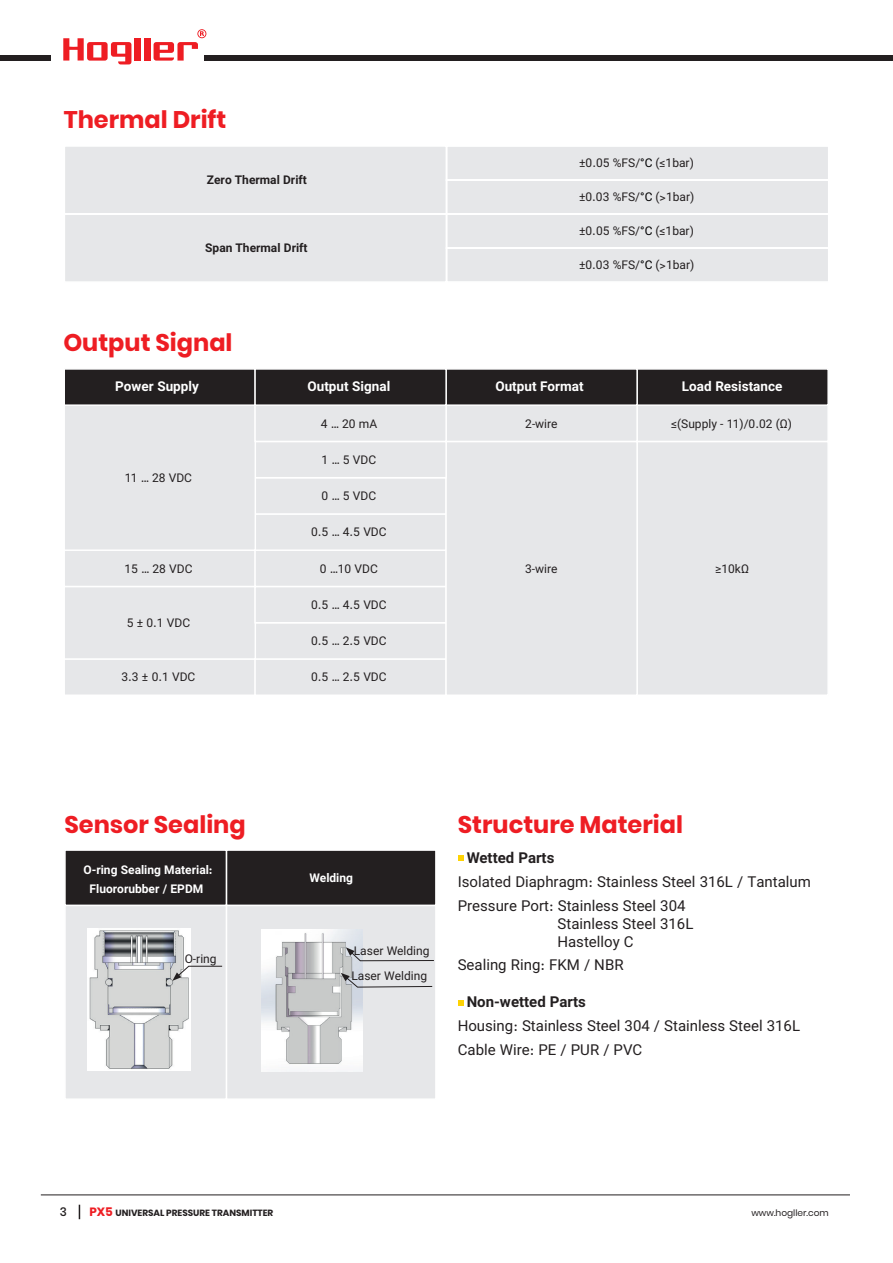
<style>
.page{position:relative;width:893px;height:1263px;background:#fff}
.page>*{position:absolute;margin:0;border:0;box-sizing:border-box;transform-origin:0 0}
.t1{font:700 24px "Poppins";color:#ee1d23}
.t2{font:15px/24px "Shabnam";color:#231f20}
.t3{font:700 15px "Shabnam";color:#231f20}
.t4{font:700 13.5px "Shabnam";color:#fff}
.t5{font:12px "Shabnam";color:#231f20}
.t6{font:700 12px/19.5px "Shabnam";color:#fff;text-align:center}
.t7{font:700 12px "Shabnam";color:#231f20}
.t8{font:500 12px "Poppins";color:#231f20}
.t9{font:700 9px "Poppins";color:#231f20}
.t10{font:9px "Poppins";color:#231f20}
.s1{color:#000001}
.s2{font-size:12px;color:#ee1d23}
</style>
<div class="page">
<div style="left:204px;top:55px;width:689px;height:6px;background:#231f20"></div>
<svg style="left:63px;top:38px;width:68px;height:27px"></svg>
<div style="left:144px;top:38px;width:6px;height:23px;background:#ee1d23"></div>
<div style="left:135px;top:38px;width:6px;height:23px;background:#ee1d23"></div>
<svg style="left:154px;top:29px;width:52px;height:32px"></svg>
<div style="left:0;top:55px;width:51px;height:6px;background:#231f20"></div>
<hr style="left:41px;top:1194px;width:809px;height:1px;background:#231f20">
<svg style="left:79px;top:1205px;width:1px;height:14px"></svg>
<div style="left:226px;top:904px;width:211px;height:196px;background:#e6e7e9;border:2px solid #fff"></div>
<div style="left:64px;top:904px;width:163px;height:196px;background:#e6e7e9;border:2px solid #fff"></div>
<div style="left:226px;top:849px;width:211px;height:57px;background:#231f20;border:2px solid #fff"></div>
<div style="left:64px;top:849px;width:163px;height:57px;background:#231f20;border:2px solid #fff"></div>
<img style="left:88px;top:928px;width:102px;height:142px">
<img style="left:261px;top:929px;width:102px;height:142px">
<svg style="left:172px;top:966px;width:51px;height:15px"></svg>
<svg style="left:346px;top:947px;width:88px;height:14px"></svg>
<svg style="left:341px;top:973px;width:92px;height:14px"></svg>
<div style="left:65px;top:147px;width:763px;height:134px;background:#e6e7e9"></div>
<hr style="left:446px;top:146px;width:1px;height:34px;background:#fff">
<hr style="left:446px;top:180px;width:1px;height:34px;background:#fff">
<hr style="left:446px;top:214px;width:1px;height:34px;background:#fff">
<hr style="left:446px;top:248px;width:1px;height:34px;background:#fff">
<div style="left:63px;top:658px;width:193px;height:38px;background:#e6e7e9;border:2px solid #fff"></div>
<div style="left:254px;top:658px;width:193px;height:38px;background:#e6e7e9;border:2px solid #fff"></div>
<div style="left:254px;top:622px;width:193px;height:38px;background:#e6e7e9;border:2px solid #fff"></div>
<div style="left:63px;top:586px;width:193px;height:74px;background:#e6e7e9;border:2px solid #fff"></div>
<div style="left:254px;top:586px;width:193px;height:37px;background:#e6e7e9;border:2px solid #fff"></div>
<div style="left:63px;top:549px;width:193px;height:38px;background:#e6e7e9;border:2px solid #fff"></div>
<div style="left:254px;top:549px;width:193px;height:38px;background:#e6e7e9;border:2px solid #fff"></div>
<div style="left:254px;top:513px;width:193px;height:38px;background:#e6e7e9;border:2px solid #fff"></div>
<div style="left:254px;top:477px;width:193px;height:38px;background:#e6e7e9;border:2px solid #fff"></div>
<div style="left:636px;top:441px;width:193px;height:255px;background:#e6e7e9;border:2px solid #fff"></div>
<div style="left:445px;top:441px;width:193px;height:255px;background:#e6e7e9;border:2px solid #fff"></div>
<div style="left:254px;top:441px;width:193px;height:37px;background:#e6e7e9;border:2px solid #fff"></div>
<div style="left:636px;top:404px;width:193px;height:38px;background:#e6e7e9;border:2px solid #fff"></div>
<div style="left:445px;top:404px;width:193px;height:38px;background:#e6e7e9;border:2px solid #fff"></div>
<div style="left:63px;top:404px;width:193px;height:147px;background:#e6e7e9;border:2px solid #fff"></div>
<div style="left:254px;top:404px;width:193px;height:38px;background:#e6e7e9;border:2px solid #fff"></div>
<div style="left:636px;top:368px;width:193px;height:38px;background:#231f20;border:2px solid #fff"></div>
<div style="left:445px;top:368px;width:193px;height:38px;background:#231f20;border:2px solid #fff"></div>
<div style="left:63px;top:368px;width:193px;height:38px;background:#231f20;border:2px solid #fff"></div>
<div style="left:254px;top:368px;width:193px;height:38px;background:#231f20;border:2px solid #fff"></div>
<svg style="left:458px;top:855px;width:5px;height:6px"></svg>
<svg style="left:458px;top:1000px;width:5px;height:6px"></svg>
<h1 class="t1" style="left:64px;top:105px;width:164px">Thermal Drift</h1>
<p class="t7" style="left:207px;top:171px;width:102px">Zero Thermal Drift</p>
<p class="t7" style="left:205px;top:239px;width:104px">Span Thermal Drift</p>
<h1 class="t1" style="left:63px;top:328px;width:171px">Output Signal</h1>
<p class="t5" style="left:579px;top:154px;width:116px">±0.05 %FS/<span class="s1">°C</span> (≤1bar)</p>
<p class="t5" style="left:579px;top:188px;width:117px">±0.03 %FS/<span class="s1">°C</span> (&gt;1bar)</p>
<p class="t5" style="left:579px;top:222px;width:116px">±0.05 %FS/<span class="s1">°C</span> (≤1bar)</p>
<p class="t5" style="left:579px;top:256px;width:117px">±0.03 %FS/<span class="s1">°C</span> (&gt;1bar)</p>
<p class="t4" style="left:115px;top:376px;width:85px">Power Supply</p>
<p class="t4" style="left:307px;top:376px;width:84px">Output Signal</p>
<p class="t4" style="left:495px;top:376px;width:90px">Output Format</p>
<p class="t4" style="left:682px;top:376px;width:102px">Load Resistance</p>
<p class="t5" style="left:321px;top:414px;width:58px">4 … 20 mA</p>
<p class="t5" style="left:525px;top:414px;width:34px">2-wire</p>
<p class="t5" style="left:671px;top:414px;width:123px">≤(Supply - 11)/0.02 (Ω)</p>
<p class="t5" style="left:125px;top:468px;width:69px">11 … 28 VDC</p>
<p class="t5" style="left:322px;top:450px;width:56px">1 … 5 VDC</p>
<p class="t5" style="left:322px;top:486px;width:56px">0 … 5 VDC</p>
<p class="t5" style="left:311px;top:523px;width:77px">0.5 … 4.5 VDC</p>
<p class="t5" style="left:124px;top:559px;width:70px">15 … 28 VDC</p>
<p class="t5" style="left:320px;top:559px;width:60px">0 …10 VDC</p>
<p class="t5" style="left:311px;top:595px;width:77px">0.5 … 4.5 VDC</p>
<p class="t5" style="left:127px;top:613px;width:65px">5 ± 0.1 VDC</p>
<p class="t5" style="left:311px;top:631px;width:77px">0.5 … 2.5 VDC</p>
<p class="t5" style="left:122px;top:668px;width:75px">3.3 ± 0.1 VDC</p>
<p class="t5" style="left:311px;top:668px;width:77px">0.5 … 2.5 VDC</p>
<p class="t5" style="left:525px;top:559px;width:34px">3-wire</p>
<p class="t5" style="left:715px;top:559px;width:35px">≥10kΩ</p>
<h1 class="t1" style="left:64px;top:810px;width:183px">Sensor Sealing</h1>
<p class="t6" style="left:83px;top:860px;width:131px">O-ring Sealing Material:<br>Fluororubber / EPDM</p>
<p class="t6" style="left:310px;top:868px;width:45px">Welding</p>
<p class="t5" style="left:185px;top:949px;width:33px">O-ring</p>
<p class="t5" style="left:354px;top:941px;width:77px">Laser Welding</p>
<p class="t5" style="left:351px;top:966px;width:77px">Laser Welding</p>
<h1 class="t1" style="left:458px;top:810px;width:227px">Structure Material</h1>
<p class="t3" style="left:467px;top:846px;width:89px">Wetted Parts</p>
<p class="t2" style="left:458px;top:870px;width:355px">Isolated Diaphragm: Stainless Steel 316L / Tantalum<br>Pressure Port: Stainless Steel 304</p>
<p class="t2" style="left:557px;top:915px;width:138px;line-height:18px">Stainless Steel 316L<br>Hastelloy C</p>
<p class="t2" style="left:458px;top:952px;width:167px">Sealing Ring: FKM / NBR</p>
<p class="t3" style="left:467px;top:990px;width:121px">Non-wetted Parts</p>
<p class="t2" style="left:458px;top:1014px;width:344px">Housing: Stainless Steel 304 / Stainless Steel 316L<br>Cable Wire: PE / PUR / PVC</p>
<p class="t8" style="left:60px;top:1205px;width:9px">3</p>
<p class="t9" style="left:89px;top:1208px;width:185px"><span class="s2">PX5</span> UNIVERSAL PRESSURE TRANSMITTER</p>
<p class="t10" style="left:751px;top:1208px;width:79px">www.hogller.com</p>
</div>
